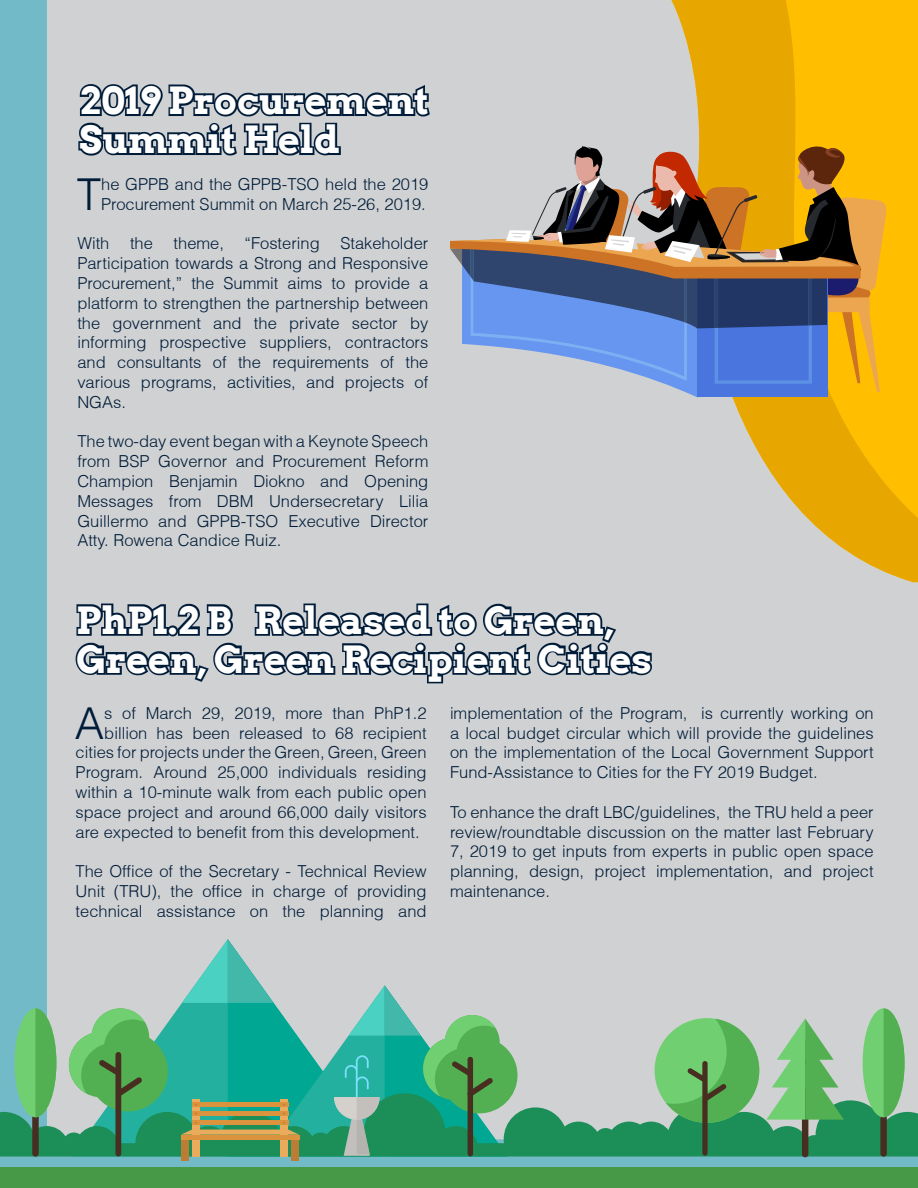
<style>
.page{position:relative;width:918px;height:1188px;background:#d0d1d3}
.page>*{position:absolute;margin:0;border:0;box-sizing:border-box;transform-origin:0 0}
.t1{font:300 43.95px "Helvetica";color:#001c38}
.t2{font:700 37.5px/39px "Arvo";color:#fff}
.t3{font:300 16.5px/19.8px "Helvetica";color:#001c38;text-align:justify}
</style>
<div class="page">
<div style="left:0;top:0;width:47px;height:1188px;background:#72bac7"></div>
<svg style="left:671px;top:0;width:247px;height:582px"></svg>
<svg style="left:450px;top:143px;width:437px;height:254px"></svg>
<svg style="left:75px;top:603px;width:577px;height:81px"></svg>
<svg style="left:78px;top:84px;width:352px;height:72px"></svg>
<div style="left:47px;top:1157px;width:871px;height:10px;background:#72bac7"></div>
<svg style="left:168px;top:1004px;width:13px;height:89px"></svg>
<svg style="left:0;top:1093px;width:918px;height:64px;fill:#1c8f59"></svg>
<svg style="left:69px;top:1008px;width:99px;height:148px"></svg>
<div style="left:802px;top:1042px;width:6px;height:115px;background:#472e21;border-radius:3px"></div>
<svg style="left:766px;top:1018px;width:78px;height:102px"></svg>
<div style="left:32px;top:1041px;width:7px;height:116px;background:#472e21;border-radius:3px"></div>
<div style="left:15px;top:1008px;width:41px;height:109px;background:#70cf70;border-radius:50%"></div>
<svg style="left:35px;top:1008px;width:21px;height:109px"></svg>
<div style="left:880px;top:1041px;width:7px;height:116px;background:#472e21;border-radius:3px"></div>
<div style="left:863px;top:1008px;width:42px;height:109px;background:#70cf70;border-radius:50%"></div>
<svg style="left:884px;top:1008px;width:21px;height:109px"></svg>
<div style="left:181px;top:1137px;width:8px;height:23px;background:#ba7d33"></div>
<div style="left:291px;top:1137px;width:8px;height:23px;background:#ba7d33"></div>
<svg style="left:181px;top:939px;width:337px;height:218px"></svg>
<div style="left:0;top:1167px;width:918px;height:21px;background:#479947"></div>
<div style="left:655px;top:1018px;width:104px;height:105px;background:#70cf70;border-radius:50%"></div>
<svg style="left:666px;top:1019px;width:93px;height:137px"></svg>
<p class="t2" style="left:80px;top:81px;width:351px">2019 Procurement</p>
<p class="t2" style="left:80px;top:120px;width:262px">Summit Held</p>
<p class="t1" style="left:77px;top:167px;width:26px">T</p>
<p class="t3" style="left:101px;top:174px;width:329px">he GPPB and the GPPB-TSO held the 2019<br>Procurement Summit on March 25-26, 2019.</p>
<p class="t3" style="left:77px;top:233px;width:353px">With the theme, “Fostering Stakeholder Participation towards a Strong and Responsive Procurement,” the Summit aims to provide a platform to strengthen the partnership between the government and the private sector by informing prospective suppliers, contractors and consultants of the requirements of the various programs, activities, and projects of NGAs.</p>
<p class="t3" style="left:77px;top:431px;width:353px">The two-day event began with a Keynote Speech from BSP Governor and Procurement Reform Champion Benjamin Diokno and Opening Messages from DBM Undersecretary Lilia Guillermo and GPPB-TSO Executive Director Atty. Rowena Candice Ruiz.</p>
<p class="t2" style="left:76px;top:601px;width:577px">PhP1.2 B Released to Green,<br>Green, Green Recipient Cities</p>
<p class="t1" style="left:75px;top:695px;width:31px">A</p>
<p class="t3" style="left:104px;top:703px;width:324px">s of March 29, 2019, more than PhP1.2</p>
<p class="t3" style="left:104px;top:723px;width:324px">billion has been released to 68 recipient</p>
<p class="t3" style="left:76px;top:742px;width:353px">cities for projects under the Green, Green, Green</p>
<p class="t3" style="left:76px;top:762px;width:353px">Program. Around 25,000 individuals residing</p>
<p class="t3" style="left:76px;top:782px;width:352px">within a 10-minute walk from each public open</p>
<p class="t3" style="left:76px;top:802px;width:353px">space project and around 66,000 daily visitors</p>
<p class="t3" style="left:76px;top:822px;width:346px">are expected to benefit from this development.</p>
<p class="t3" style="left:76px;top:861px;width:353px">The Office of the Secretary - Technical Review Unit (TRU), the office in charge of providing technical assistance on the planning and</p>
<p class="t3" style="left:450px;top:703px;width:425px">implementation of the Program, is currently working on a local budget circular which will provide the guidelines on the implementation of the Local Government Support Fund-Assistance to Cities for the FY 2019 Budget.</p>
<p class="t3" style="left:450px;top:802px;width:425px">To enhance the draft LBC/guidelines, the TRU held a peer review/roundtable discussion on the matter last February 7, 2019 to get inputs from experts in public open space planning, design, project implementation, and project maintenance.</p>
</div>
